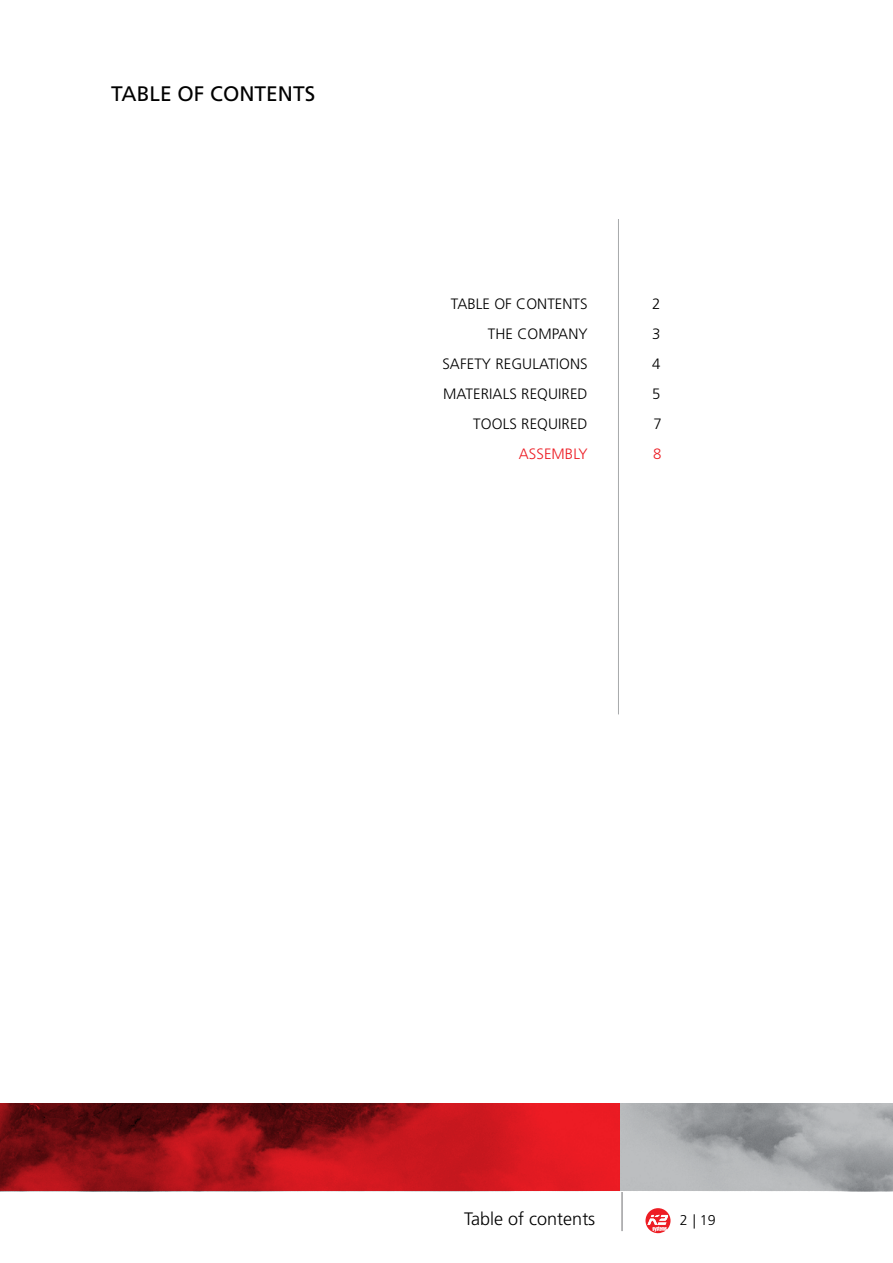
<style>
.page{position:relative;width:893px;height:1263px;background:#fff}
.page>*{position:absolute;margin:0;border:0;box-sizing:border-box;transform-origin:0 0}
.t1{font:21px "Frutiger LT";color:#000}
.t2{font:300 18px "Frutiger LT";color:#000}
.t3{font:300 15px/30px "Frutiger LT";letter-spacing:.005em;color:#000;text-align:justify}
.t4{font:300 15px "Frutiger LT";letter-spacing:.005em;color:#ed1c24}
.t5{font:300 15px "Frutiger LT";color:#ed1d24}
.t6{font:300 14.25px "Frutiger LT";color:#000}
</style>
<div class="page">
<hr style="left:622px;top:1104px;width:1px;height:127px;background:#6d6e71">
<svg style="left:0;top:1103px;width:620px;height:88px;background:#aa1319"></svg>
<svg style="left:620px;top:1103px;width:273px;height:88px;background:#a8aaad"></svg>
<hr style="left:618px;top:219px;width:1px;height:495px;background:#a7a9ac">
<svg style="left:645px;top:1208px;width:25px;height:25px"></svg>
<h1 class="t1" style="left:111px;top:81px;width:206px">TABLE OF CONTENTS</h1>
<p class="t3" style="left:442px;top:289px;width:147px;text-align:right">TABLE OF CONTENTS<br>THE COMPANY<br>SAFETY REGULATIONS<br>MATERIALS REQUIRED<br>TOOLS REQUIRED</p>
<p class="t4" style="left:519px;top:445px;width:70px">ASSEMBLY</p>
<p class="t3" style="left:652px;top:289px;width:11px">2<br>3<br>4<br>5<br>7</p>
<p class="t5" style="left:653px;top:445px;width:10px">8</p>
<p class="t2" style="left:464px;top:1209px;width:133px">Table of contents</p>
<p class="t6" style="left:680px;top:1212px;width:37px">2 | 19</p>
</div>
